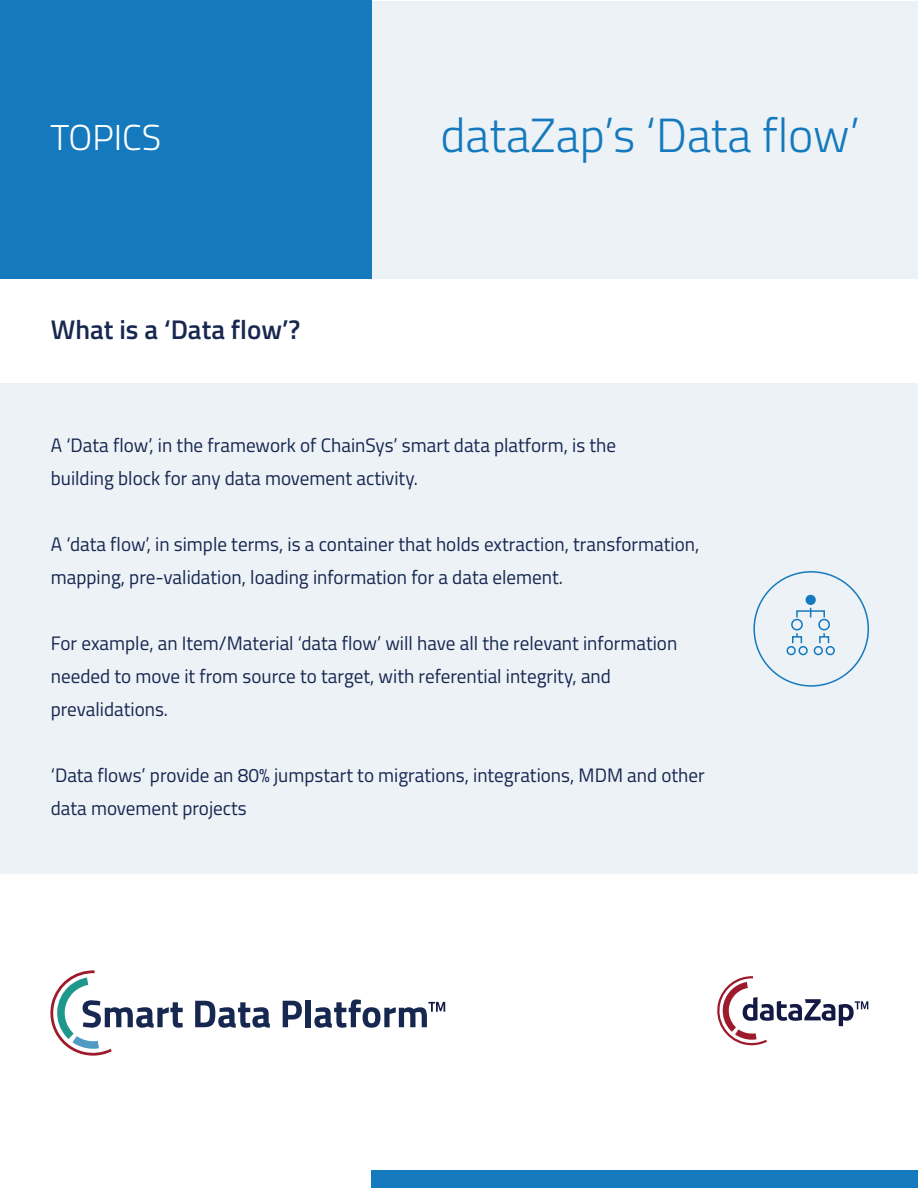
<style>
.page{position:relative;width:918px;height:1188px;background:#fff}
.page>*{position:absolute;margin:0;border:0;box-sizing:border-box;transform-origin:0 0}
.t1{font:300 48px "Titillium";color:#1579be}
.t2{font:300 36px "Titillium";color:#fff}
.t3{font:600 27px "Titillium";color:#172750}
.t4{font:19.5px/33px "Titillium";color:#172750}
</style>
<div class="page">
<div style="left:0;top:1px;width:918px;height:277px;background:#ecf2f6"></div>
<div style="left:0;top:0;width:371px;height:278px;background:#1579be"></div>
<svg style="left:50px;top:970px;width:133px;height:86px"></svg>
<svg style="left:195px;top:1001px;width:75px;height:27px"></svg>
<svg style="left:283px;top:1001px;width:19px;height:26px"></svg>
<div style="left:305px;top:1000px;width:6px;height:27px;background:#172850"></div>
<svg style="left:314px;top:999px;width:131px;height:29px"></svg>
<div style="left:371px;top:1170px;width:547px;height:18px;background:#1579be"></div>
<svg style="left:717px;top:976px;width:151px;height:69px"></svg>
<div style="left:0;top:384px;width:918px;height:490px;background:#ecf2f6"></div>
<div style="left:753px;top:571px;width:116px;height:116px;border:2px solid #1579be;border-radius:50%"></div>
<div style="left:791px;top:619px;width:12px;height:11px;border:2px solid #1579be;border-radius:50%"></div>
<div style="left:818px;top:619px;width:12px;height:11px;border:2px solid #1579be;border-radius:50%"></div>
<div style="left:796px;top:610px;width:29px;height:8px;border:2px solid #1579be"></div>
<div style="left:806px;top:595px;width:10px;height:10px;background:#1579be;border-radius:50%"></div>
<div style="left:792px;top:636px;width:10px;height:8px;border:2px solid #1579be"></div>
<div style="left:819px;top:636px;width:10px;height:8px;border:2px solid #1579be"></div>
<div style="left:787px;top:646px;width:9px;height:9px;border:2px solid #1579be;border-radius:50%"></div>
<div style="left:798px;top:646px;width:10px;height:9px;border:2px solid #1579be;border-radius:50%"></div>
<div style="left:814px;top:646px;width:9px;height:9px;border:2px solid #1579be;border-radius:50%"></div>
<div style="left:826px;top:646px;width:9px;height:9px;border:2px solid #1579be;border-radius:50%"></div>
<h2 class="t2" style="left:50px;top:111px;width:112px">TOPICS</h2>
<h1 class="t1" style="left:440px;top:100px;width:421px">dataZap’s ‘Data flow’</h1>
<h3 class="t3" style="left:51px;top:310px;width:251px">What is a ‘Data flow’?</h3>
<p class="t4" style="left:51px;top:427px;width:567px">A ‘Data flow’, in the framework of ChainSys’ smart data platform, is the building block for any data movement activity.</p>
<p class="t4" style="left:51px;top:526px;width:650px">A ‘data flow’, in simple terms, is a container that holds extraction, transformation, mapping, pre-validation, loading information for a data element.</p>
<p class="t4" style="left:51px;top:625px;width:628px">For example, an Item/Material ‘data flow’ will have all the relevant information needed to move it from source to target, with referential integrity, and prevalidations.</p>
<p class="t4" style="left:51px;top:757px;width:655px">‘Data flows’ provide an 80% jumpstart to migrations, integrations, MDM and other data movement projects</p>
</div>
